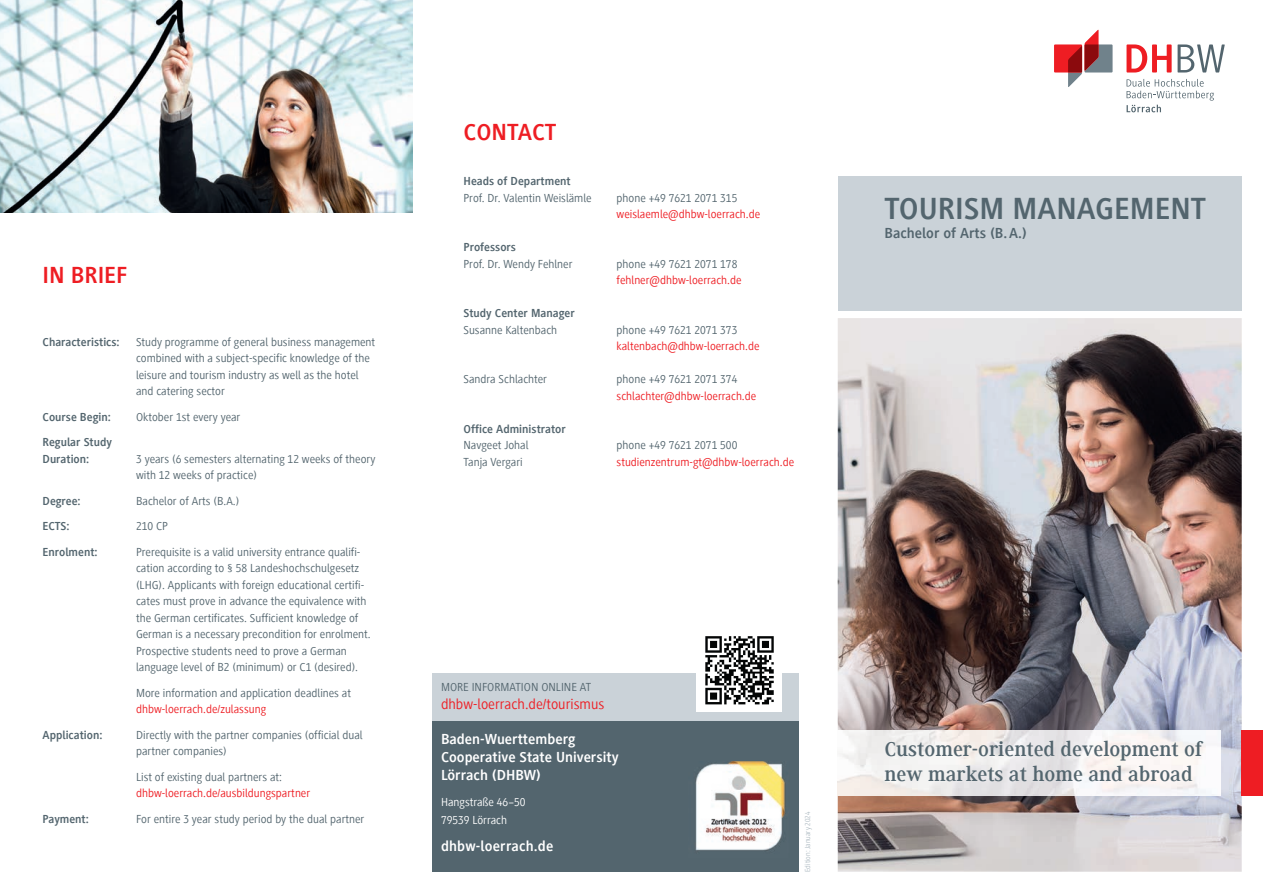
<style>
.page{position:relative;width:1263px;height:893px;background:#fff}
.page>*{position:absolute;margin:0;border:0;box-sizing:border-box;transform-origin:0 0}
.t1{font:700 31.5px "Generis Sans Com";color:#53656e}
.t2{font:700 24px "Generis Sans Com";color:#ee1d23}
.t3{font:700 21px/25.2px "Generis Serif Com";color:#53656e}
.t4{font:700 15px/18px "Generis Sans Com";color:#fff}
.t5{font:15px "Generis Sans Com";color:#ee1d23}
.t6{font:700 15px "Generis Sans Com";color:#53656e}
.t7{font:12px/16.5px "Generis Sans Com";color:#53656e}
.t8{font:12px "Generis Sans Com";color:#ee1d23}
.t9{font:700 12px/16.5px "Generis Sans Com";color:#53656e}
.t10{font:12px/18px "Generis Sans Com";color:#fff}
.t11{font:300 7.5px "Generis Sans Com";color:#9dacb5}
</style>
<div class="page">
<img style="left:0;top:0;width:412px;height:213px">
<img style="left:838px;top:318px;width:404px;height:554px">
<img style="left:838px;top:730px;width:382px;height:66px">
<div style="left:838px;top:176px;width:404px;height:135px;background:#cad2d8"></div>
<div style="left:1242px;top:730px;width:21px;height:66px;background:#ee1d23"></div>
<div style="left:432px;top:721px;width:367px;height:151px;background:#53656e"></div>
<div style="left:432px;top:673px;width:367px;height:48px;background:#cad2d8"></div>
<img style="left:696px;top:636px;width:85px;height:76px">
<div style="left:1054px;top:44px;width:28px;height:29px;background:#ee1d23"></div>
<svg style="left:1068px;top:30px;width:44px;height:57px"></svg>
<svg style="left:1126px;top:44px;width:45px;height:29px"></svg>
<svg style="left:1177px;top:44px;width:48px;height:29px"></svg>
<svg style="left:1126px;top:79px;width:88px;height:33px"></svg>
<img style="left:695px;top:762px;width:91px;height:89px">
<h2 class="t2" style="left:43px;top:262px;width:86px">IN BRIEF</h2>
<p class="t9" style="left:43px;top:334px;width:79px">Characteristics:</p>
<p class="t7" style="left:136px;top:334px;width:241px">Study programme of general business management combined with a subject-specific knowledge of the leisure and tourism industry as well as the hotel and catering sector</p>
<p class="t9" style="left:43px;top:409px;width:70px">Course Begin:</p>
<p class="t7" style="left:136px;top:409px;width:106px">Oktober 1st every year</p>
<p class="t9" style="left:43px;top:434px;width:71px">Regular Study<br>Duration:</p>
<p class="t7" style="left:136px;top:451px;width:241px">3 years (6 semesters alternating 12 weeks of theory with 12 weeks of practice)</p>
<p class="t9" style="left:43px;top:493px;width:40px">Degree:</p>
<p class="t7" style="left:136px;top:493px;width:105px">Bachelor of Arts (B.A.)</p>
<p class="t9" style="left:43px;top:518px;width:29px">ECTS:</p>
<p class="t7" style="left:136px;top:518px;width:33px">210 CP</p>
<p class="t9" style="left:43px;top:544px;width:57px">Enrolment:</p>
<p class="t7" style="left:136px;top:544px;width:236px">Prerequisite is a valid university entrance qualifi&shy;cation according to § 58 Landeshochschulgesetz (LHG). Applicants with foreign educational certifi&shy;cates must prove in advance the equivalence with the German certificates. Sufficient knowledge of German is a necessary precondition for enrolment.<br>Prospective students need to prove a German language level of B2 (minimum) or C1 (desired).</p>
<p class="t7" style="left:136px;top:685px;width:217px">More information and application deadlines at</p>
<p class="t8" style="left:136px;top:703px;width:132px">dhbw-loerrach.de/zulassung</p>
<p class="t9" style="left:43px;top:727px;width:62px">Application:</p>
<p class="t7" style="left:136px;top:727px;width:228px">Directly with the partner companies (official dual partner companies)</p>
<p class="t7" style="left:136px;top:769px;width:148px">List of existing dual partners at:</p>
<p class="t8" style="left:136px;top:787px;width:176px">dhbw-loerrach.de/ausbildungspartner</p>
<p class="t9" style="left:43px;top:811px;width:48px">Payment:</p>
<p class="t7" style="left:136px;top:811px;width:230px">For entire 3 year study period by the dual partner</p>
<h2 class="t2" style="left:463px;top:119px;width:94px">CONTACT</h2>
<p class="t9" style="left:463px;top:173px;width:109px">Heads of Department</p>
<p class="t7" style="left:463px;top:190px;width:130px">Prof. Dr. Valentin Weislämle</p>
<p class="t7" style="left:617px;top:190px;width:122px">phone +49 7621 2071 315</p>
<p class="t8" style="left:617px;top:208px;width:145px">weislaemle@dhbw-loerrach.de</p>
<p class="t9" style="left:463px;top:239px;width:54px">Professors</p>
<p class="t7" style="left:463px;top:256px;width:110px">Prof. Dr. Wendy Fehlner</p>
<p class="t7" style="left:617px;top:256px;width:122px">phone +49 7621 2071 178</p>
<p class="t8" style="left:617px;top:274px;width:126px">fehlner@dhbw-loerrach.de</p>
<p class="t9" style="left:463px;top:305px;width:113px">Study Center Manager</p>
<p class="t7" style="left:463px;top:322px;width:95px">Susanne Kaltenbach</p>
<p class="t7" style="left:617px;top:322px;width:122px">phone +49 7621 2071 373</p>
<p class="t8" style="left:617px;top:340px;width:144px">kaltenbach@dhbw-loerrach.de</p>
<p class="t7" style="left:463px;top:371px;width:85px">Sandra Schlachter</p>
<p class="t7" style="left:617px;top:371px;width:122px">phone +49 7621 2071 374</p>
<p class="t8" style="left:617px;top:389px;width:141px">schlachter@dhbw-loerrach.de</p>
<p class="t9" style="left:463px;top:421px;width:104px">Office Administrator</p>
<p class="t7" style="left:463px;top:437px;width:67px">Navgeet Johal</p>
<p class="t7" style="left:617px;top:437px;width:122px">phone +49 7621 2071 500</p>
<p class="t7" style="left:463px;top:454px;width:61px">Tanja Vergari</p>
<p class="t8" style="left:617px;top:455px;width:179px">studienzentrum-gt@dhbw-loerrach.de</p>
<p class="t7" style="left:441px;top:678px;width:152px">MORE INFORMATION ONLINE AT</p>
<p class="t5" style="left:441px;top:695px;width:165px">dhbw-loerrach.de/tourismus</p>
<p class="t4" style="left:441px;top:730px;width:179px">Baden-Wuerttemberg<br>Cooperative State University<br>Lörrach (DHBW)</p>
<p class="t10" style="left:441px;top:793px;width:86px">Hangstraße 46−50<br>79539 Lörrach</p>
<p class="t4" style="left:441px;top:837px;width:114px">dhbw-loerrach.de</p>
<p class="t11" style="left:803px;top:872px;width:62px;rotate:-90deg">Edition: January 2024</p>
<h1 class="t1" style="left:884px;top:191px;width:323px">TOURISM MANAGEMENT</h1>
<p class="t6" style="left:884px;top:225px;width:144px">Bachelor of Arts (B. A.)</p>
<h3 class="t3" style="left:884px;top:737px;width:319px">Customer-oriented development of new markets at home and abroad</h3>
</div>
